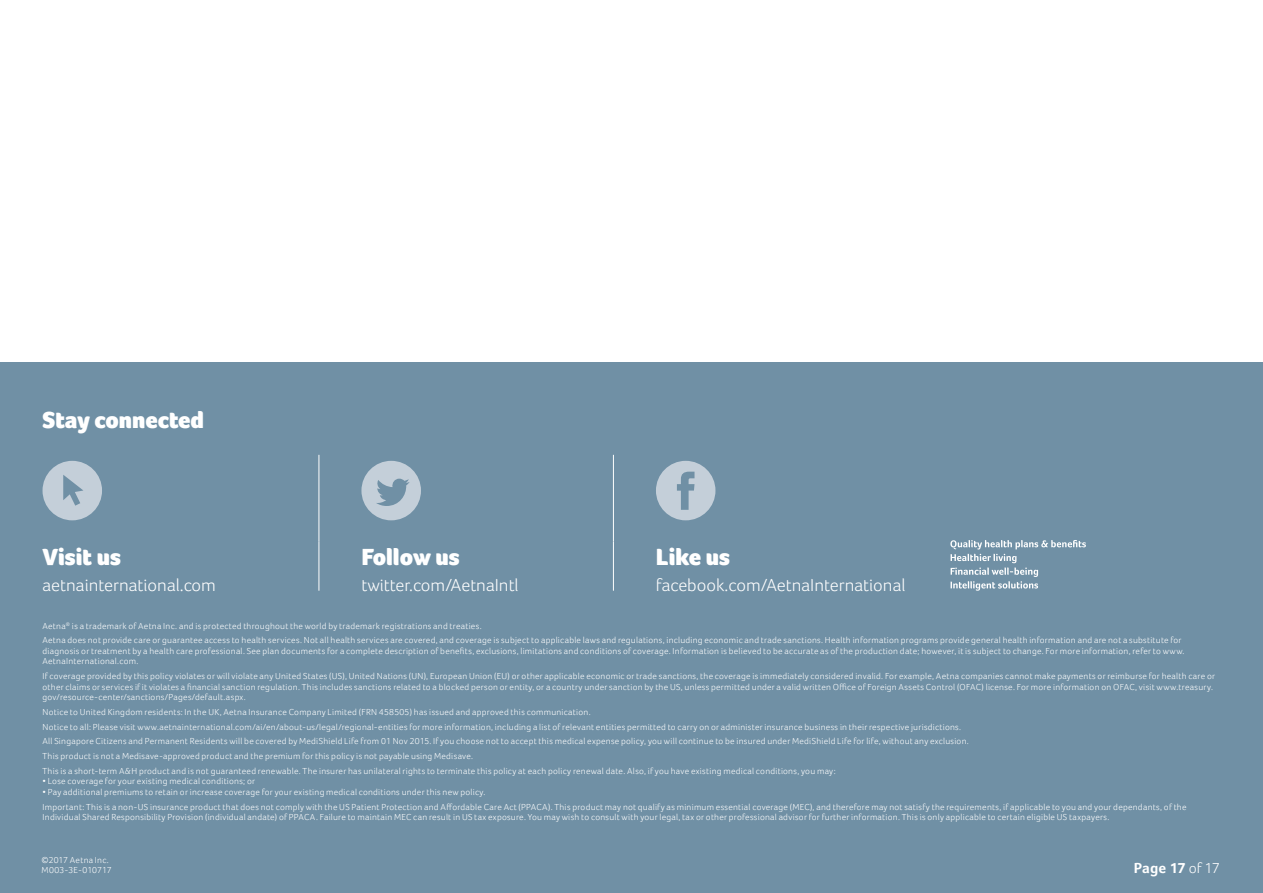
<style>
.page{position:relative;width:1263px;height:893px;background:#fff}
.page>*{position:absolute;margin:0;border:0;box-sizing:border-box;transform-origin:0 0}
.t1{font:900 24px "Foco";color:#fff}
.t2{font:300 18px "Foco";color:#fff}
.t3{font:700 15px "Foco";letter-spacing:.01em;color:#fff}
.t4{font:300 9px/14.7px "Foco";letter-spacing:.03em;color:#fff}
.s1{font-weight:300}
</style>
<div class="page">
<div style="left:0;top:846px;width:1263px;height:47px;background:#7090a5"></div>
<div style="left:0;top:362px;width:1263px;height:483px;background:#7090a5"></div>
<hr style="left:319px;top:455px;width:1px;height:87px;background:#fff">
<hr style="left:613px;top:455px;width:1px;height:87px;background:#fff">
<hr style="left:319px;top:542px;width:1px;height:49px;background:#fff">
<hr style="left:613px;top:542px;width:1px;height:49px;background:#fff">
<svg style="left:43px;top:461px;width:59px;height:59px"></svg>
<svg style="left:361px;top:461px;width:60px;height:59px"></svg>
<svg style="left:656px;top:461px;width:59px;height:59px"></svg>
<svg style="left:950px;top:540px;width:136px;height:51px"></svg>
<h1 class="t1" style="left:43px;top:405px;width:163px">Stay connected</h1>
<h1 class="t1" style="left:656px;top:543px;width:76px">Like us</h1>
<h2 class="t2" style="left:656px;top:574px;width:251px">facebook.com/AetnaInternational</h2>
<p class="t4" style="left:43px;top:618px;width:1140px">Aetna<sup>®</sup> is a trademark of Aetna Inc. and is protected throughout the world by trademark registrations and treaties.<br>Aetna does not provide care or guarantee access to health services. Not all health services are covered, and coverage is subject to applicable laws and regulations, including economic and trade sanctions. Health information programs provide general health information and are not a substitute for</p>
<p class="t4" style="left:43px;top:645px;width:1143px;line-height:10.5px">diagnosis or treatment by a health care professional. See plan documents for a complete description of benefits, exclusions, limitations and conditions of coverage. Information is believed to be accurate as of the production date; however, it is subject to change. For more information, refer to www.<br>AetnaInternational.com.</p>
<p class="t4" style="left:43px;top:671px;width:1174px;line-height:10.5px">If coverage provided by this policy violates or will violate any United States (US), United Nations (UN), European Union (EU) or other applicable economic or trade sanctions, the coverage is immediately considered invalid. For example, Aetna companies cannot make payments or reimburse for health care or other claims or services if it violates a financial sanction regulation. This includes sanctions related to a blocked person or entity, or a country under sanction by the US, unless permitted under a valid written Office of Foreign Assets Control (OFAC) license. For more information on OFAC, visit www.treasury. gov/resource-center/sanctions/Pages/default.aspx.</p>
<p class="t4" style="left:43px;top:704px;width:928px">Notice to United Kingdom residents: In the UK, Aetna Insurance Company Limited (FRN 458505) has issued and approved this communication.<br>Notice to all: Please visit www.aetnainternational.com/ai/en/about-us/legal/regional-entities for more information, including a list of relevant entities permitted to carry on or administer insurance business in their respective jurisdictions.<br>All Singapore Citizens and Permanent Residents will be covered by MediShield Life from 01 Nov 2015. If you choose not to accept this medical expense policy, you will continue to be insured under MediShield Life for life, without any exclusion.<br>This product is not a Medisave-approved product and the premium for this policy is not payable using Medisave.<br>This is a short-term A&amp;H product and is not guaranteed renewable. The insurer has unilateral rights to terminate this policy at each policy renewal date. Also, if you have existing medical conditions, you may:</p>
<p class="t4" style="left:43px;top:774px;width:214px">• Lose coverage for your existing medical conditions; or</p>
<p class="t4" style="left:43px;top:784px;width:1145px">• Pay additional premiums to retain or increase coverage for your existing medical conditions under this new policy.<br>Important: This is a non-US insurance product that does not comply with the US Patient Protection and Affordable Care Act (PPACA). This product may not qualify as minimum essential coverage (MEC), and therefore may not satisfy the requirements, if applicable to you and your dependants, of the</p>
<p class="t4" style="left:43px;top:810px;width:1068px">Individual Shared Responsibility Provision (individual andate) of PPACA. Failure to maintain MEC can result in US tax exposure. You may wish to consult with your legal, tax or other professional advisor for further information. This is only applicable to certain eligible US taxpayers.</p>
<p class="t4" style="left:42px;top:854px;width:72px;line-height:10.5px">©2017 Aetna Inc.<br>M003-3E-010717</p>
<h1 class="t1" style="left:43px;top:543px;width:80px">Visit us</h1>
<h2 class="t2" style="left:43px;top:574px;width:175px">aetnainternational.com</h2>
<h1 class="t1" style="left:361px;top:543px;width:100px">Follow us</h1>
<h2 class="t2" style="left:361px;top:574px;width:159px">twitter.com/AetnaIntl</h2>
<h3 class="t3" style="left:1134px;top:859px;width:88px">Page 17 <span class="s1">of 17</span></h3>
</div>
